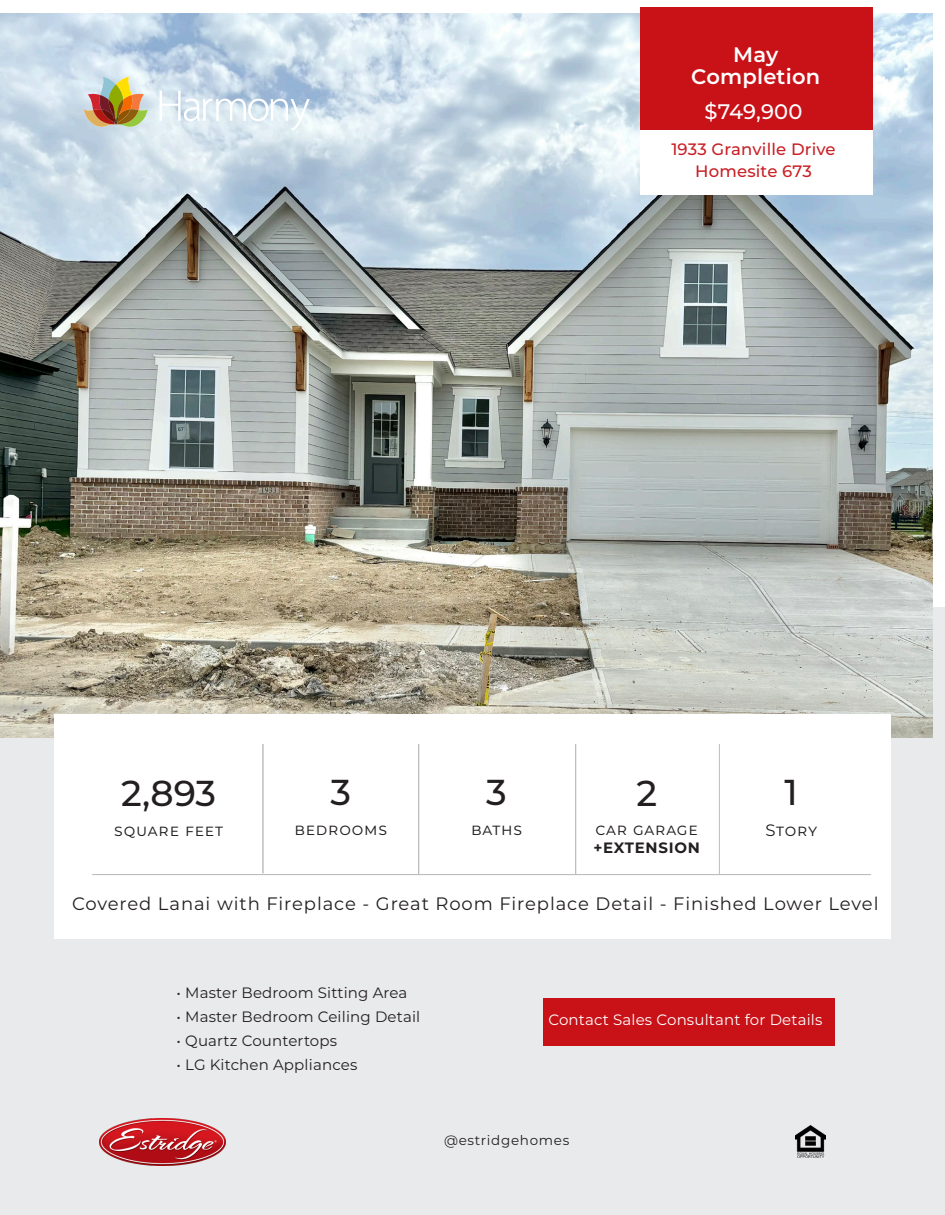
<style>
.page{position:relative;width:945px;height:1215px;background:#fff}
.page>*{position:absolute;margin:0;border:0;box-sizing:border-box;transform-origin:0 0}
.t1{font:500 36px "Montserrat";color:#231f20}
.t2{font:600 21px "Montserrat";letter-spacing:.01em;color:#fff}
.t3{font:500 21px "Montserrat";letter-spacing:.005em;color:#fff}
.t4{font:600 19.5px "Montserrat";letter-spacing:.01em;color:#231f20}
.t5{font:18px "Montserrat";letter-spacing:.05em;color:#231f20}
.t6{font:16.5px "Montserrat";letter-spacing:.05em;color:#231f20}
.t7{font:500 16.5px "Montserrat";letter-spacing:.01em;color:#c92026}
.t8{font:15px "Montserrat";letter-spacing:.01em;color:#231f20}
.t9{font:15px "Montserrat";letter-spacing:.01em;color:#fff}
.t10{font:700 15px "Montserrat";letter-spacing:.05em;color:#231f20}
.t11{font:13.5px "Montserrat";color:#231f20}
</style>
<div class="page">
<div style="left:0;top:608px;width:945px;height:607px;background:#e9eaeb"></div>
<img style="left:0;top:14px;width:932px;height:724px">
<div style="left:543px;top:998px;width:291px;height:47px;background:#c91118"></div>
<div style="left:54px;top:715px;width:837px;height:224px;background:#fff"></div>
<div style="left:640px;top:8px;width:233px;height:149px;background:#c91118"></div>
<div style="left:640px;top:131px;width:233px;height:64px;background:#fff"></div>
<img style="left:796px;top:1126px;width:30px;height:32px">
<img style="left:99px;top:1118px;width:127px;height:47px">
<hr style="left:719px;top:744px;width:1px;height:130px;background:#bcbdc0">
<hr style="left:263px;top:744px;width:1px;height:129px;background:#bcbdc0">
<hr style="left:418px;top:744px;width:1px;height:130px;background:#bcbdc0">
<hr style="left:575px;top:744px;width:1px;height:130px;background:#bcbdc0">
<hr style="left:92px;top:874px;width:779px;height:1px;background:#bcbdc0">
<svg style="left:160px;top:90px;width:150px;height:41px"></svg>
<svg style="left:84px;top:77px;width:64px;height:52px;background:#bfa67b"></svg>
<p class="t2" style="left:733px;top:39px;width:47px">May</p>
<p class="t2" style="left:691px;top:62px;width:130px">Completion</p>
<p class="t3" style="left:705px;top:97px;width:99px">$749,900</p>
<p class="t7" style="left:671px;top:137px;width:166px">1933 Granville Drive</p>
<p class="t7" style="left:695px;top:160px;width:118px">Homesite 673</p>
<p class="t1" style="left:121px;top:769px;width:97px">2,893</p>
<p class="t1" style="left:330px;top:768px;width:22px">3</p>
<p class="t6" style="left:294px;top:818px;width:94px">bedrooms</p>
<p class="t1" style="left:486px;top:768px;width:22px">3</p>
<p class="t1" style="left:637px;top:769px;width:22px">2</p>
<p class="t1" style="left:785px;top:768px;width:15px">1</p>
<p class="t6" style="left:765px;top:819px;width:53px">Story</p>
<p class="t6" style="left:114px;top:819px;width:110px">square feet</p>
<p class="t6" style="left:471px;top:818px;width:53px">baths</p>
<p class="t6" style="left:596px;top:818px;width:104px">car garage</p>
<p class="t10" style="left:593px;top:837px;width:108px">+EXTENSION</p>
<p class="t5" style="left:72px;top:892px;width:808px">Covered Lanai with Fireplace - Great Room Fireplace Detail - Finished Lower Level</p>
<p class="t4" style="left:177px;top:892px;width:186px">Included Features</p>
<p class="t8" style="left:177px;top:983px;width:232px">• Master Bedroom Sitting Area</p>
<p class="t8" style="left:177px;top:1007px;width:245px">• Master Bedroom Ceiling Detail</p>
<p class="t8" style="left:177px;top:1031px;width:162px">• Quartz Countertops</p>
<p class="t8" style="left:177px;top:1055px;width:182px">• LG Kitchen Appliances</p>
<p class="t9" style="left:548px;top:1010px;width:275px">Contact Sales Consultant for Details</p>
<p class="t11" style="left:444px;top:1131px;width:127px">@estridgehomes</p>
</div>
